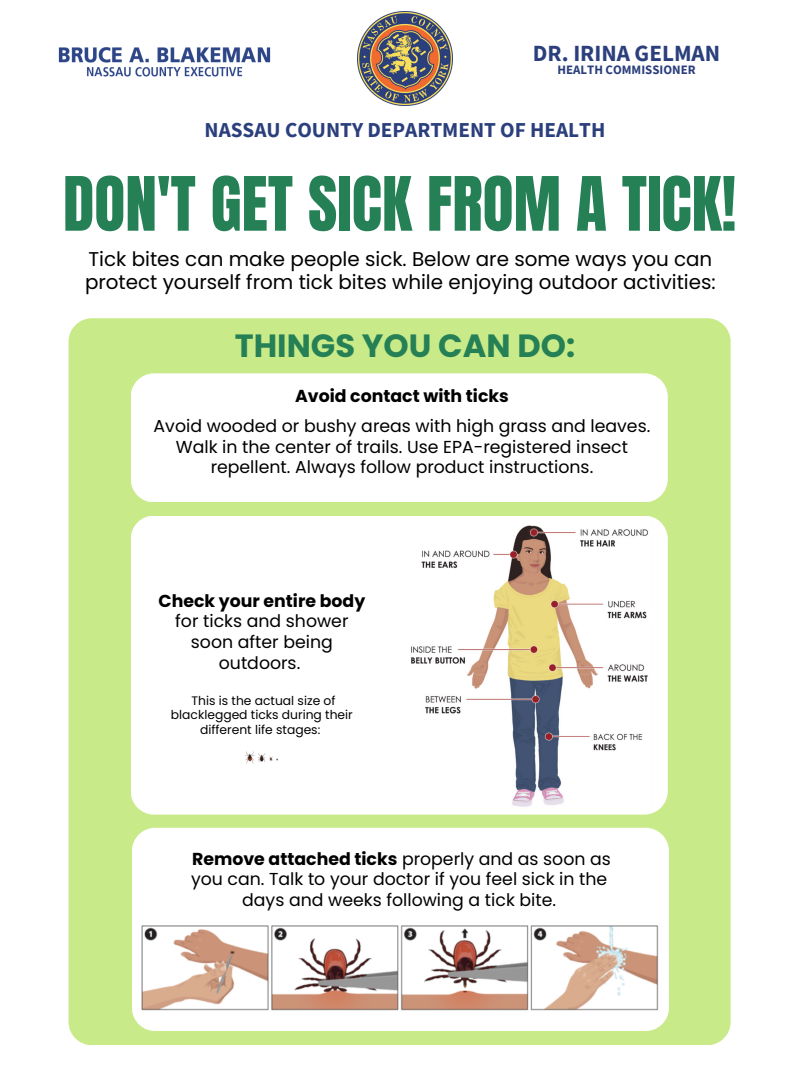
<style>
.page{position:relative;width:810px;height:1080px;background:#fff}
.page>*{position:absolute;margin:0;border:0;box-sizing:border-box;transform-origin:0 0}
.t1{font:63.69px "Anton";color:#258056}
.t2{font:700 32.12px "Poppins";color:#258056}
.t3{font:700 23.12px "Source Sans Pro";color:#2b3f7c}
.t4{font:700 21.25px "Source Sans Pro";color:#2b3f7c}
.t5{font:19.88px/23.6px "Poppins";color:#000}
.t6{font:17.31px/20.6px "Poppins";color:#000;text-align:center}
.t7{font:700 17.31px "Poppins";color:#000}
.t8{font:700 12.81px "Source Sans Pro";color:#2b3f7c}
.t9{font:12.31px/14.5px "Poppins";color:#000;text-align:center}
.s1{font-weight:700}
</style>
<div class="page">
<img style="left:358px;top:11px;width:94px;height:94px">
<div style="left:69px;top:318px;width:662px;height:727px;background:#c8ea88;border-radius:23px"></div>
<div style="left:132px;top:828px;width:537px;height:203px;background:#fff;border-radius:23px"></div>
<img style="left:141px;top:925px;width:518px;height:86px">
<div style="left:131px;top:373px;width:537px;height:129px;background:#fff;border-radius:23px"></div>
<div style="left:131px;top:516px;width:537px;height:299px;background:#fff;border-radius:23px"></div>
<img style="left:411px;top:525px;width:237px;height:282px">
<img style="left:245px;top:751px;width:33px;height:13px">
<img style="left:58px;top:47px;width:213px;height:30px">
<p class="t3" style="left:533px;top:38px;width:189px">DR. IRINA GELMAN</p>
<p class="t8" style="left:558px;top:62px;width:140px">HEALTH COMMISSIONER</p>
<p class="t4" style="left:205px;top:117px;width:402px">NASSAU COUNTY DEPARTMENT OF HEALTH</p>
<p class="t1" style="left:63px;top:158px;width:675px">DON'T GET SICK FROM A TICK!</p>
<p class="t5" style="left:85px;top:247px;width:632px">Tick bites can make people sick. Below are some ways you can protect yourself from tick bites while enjoying outdoor activities:</p>
<p class="t2" style="left:235px;top:323px;width:342px">THINGS YOU CAN DO:</p>
<p class="t7" style="left:295px;top:384px;width:215px">Avoid contact with ticks</p>
<p class="t6" style="left:154px;top:416px;width:498px">Avoid wooded or bushy areas with high grass and leaves.<br>Walk in the center of trails. Use EPA-registered insect repellent. Always follow product instructions.</p>
<p class="t6" style="left:158px;top:590px;width:208px"><span class="s1">Check your entire body </span>for ticks and shower soon after being outdoors.</p>
<p class="t9" style="left:171px;top:693px;width:184px">This is the actual size of blacklegged ticks during their different life stages:</p>
<p class="t6" style="left:191px;top:848px;width:421px"><span class="s1">Remove attached ticks</span> properly and as soon as you can. Talk to your doctor if you feel sick in the days and weeks following a tick bite.</p>
</div>
